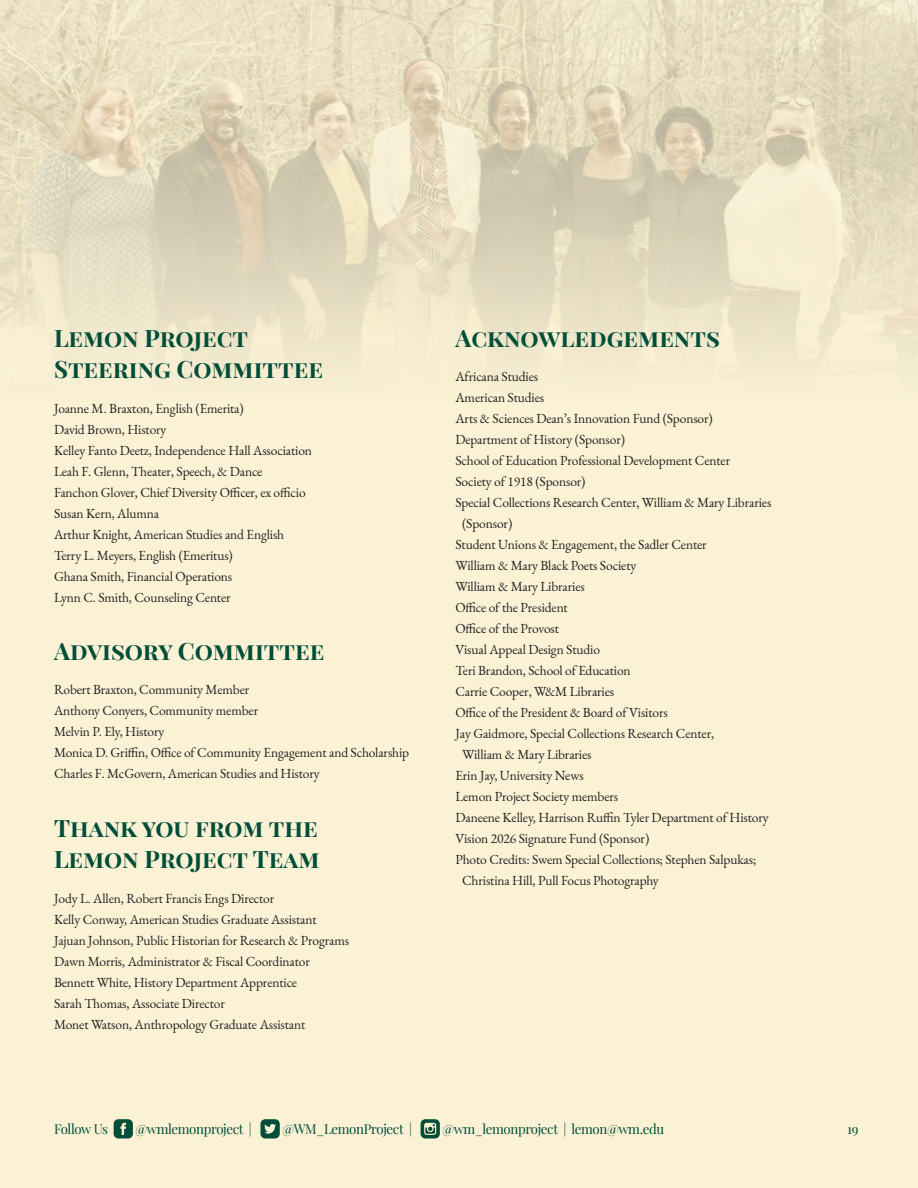
<style>
.page{position:relative;width:918px;height:1188px;background:#fbf2d6}
.page>*{position:absolute;margin:0;border:0;box-sizing:border-box;transform-origin:0 0}
.t1{font:700 24px/31.3px "Playfair Display";color:#004e38}
.t2{font:13.5px/21px "EB Garamond";letter-spacing:-.01em;color:#231f20}
.t3{font:13.5px "Playfair Display";letter-spacing:-.025em;color:#004e38}
</style>
<div class="page">
<img style="left:0;top:0;width:918px;height:363px">
<svg style="left:114px;top:1119px;width:19px;height:19px"></svg>
<svg style="left:260px;top:1119px;width:20px;height:19px"></svg>
<svg style="left:421px;top:1119px;width:19px;height:19px"></svg>
<h1 class="t1" style="left:54px;top:320px;width:270px">Lemon Project<br>Steering Committee</h1>
<p class="t2" style="left:54px;top:398px;width:260px">Joanne M. Braxton, English (Emerita)<br>David Brown, History<br>Kelley Fanto Deetz, Independence Hall Association Leah F. Glenn, Theater, Speech, &amp; Dance<br>Fanchon Glover, Chief Diversity Officer, ex officio Susan Kern, Alumna<br>Arthur Knight, American Studies and English Terry L. Meyers, English (Emeritus)<br>Ghana Smith, Financial Operations<br>Lynn C. Smith, Counseling Center</p>
<h1 class="t1" style="left:54px;top:633px;width:272px">Advisory Committee</h1>
<p class="t2" style="left:54px;top:679px;width:357px">Robert Braxton, Community Member<br>Anthony Conyers, Community member<br>Melvin P. Ely, History<br>Monica D. Griffin, Office of Community Engagement and Scholarship Charles F. McGovern, American Studies and History</p>
<h1 class="t1" style="left:54px;top:810px;width:267px">Thank you from the<br>Lemon Project Team</h1>
<p class="t2" style="left:54px;top:888px;width:297px">Jody L. Allen, Robert Francis Engs Director<br>Kelly Conway, American Studies Graduate Assistant Jajuan Johnson, Public Historian for Research &amp; Programs Dawn Morris, Administrator &amp; Fiscal Coordinator Bennett White, History Department Apprentice<br>Sarah Thomas, Associate Director<br>Monet Watson, Anthropology Graduate Assistant</p>
<h1 class="t1" style="left:455px;top:320px;width:266px">Acknowledgements</h1>
<p class="t2" style="left:455px;top:366px;width:84px">Africana Studies</p>
<p class="t2" style="left:455px;top:387px;width:90px">American Studies</p>
<p class="t2" style="left:455px;top:408px;width:259px">Arts &amp; Sciences Dean’s Innovation Fund (Sponsor)</p>
<p class="t2" style="left:455px;top:429px;width:171px">Department of History (Sponsor)</p>
<p class="t2" style="left:455px;top:450px;width:276px">School of Education Professional Development Center</p>
<p class="t2" style="left:455px;top:471px;width:132px">Society of 1918 (Sponsor)</p>
<p class="t2" style="left:455px;top:492px;width:317px">Special Collections Research Center, William &amp; Mary Libraries</p>
<p class="t2" style="left:462px;top:513px;width:52px">(Sponsor)</p>
<p class="t2" style="left:455px;top:534px;width:253px">Student Unions &amp; Engagement, the Sadler Center</p>
<p class="t2" style="left:455px;top:555px;width:182px">William &amp; Mary Black Poets Society</p>
<p class="t2" style="left:455px;top:576px;width:131px">William &amp; Mary Libraries</p>
<p class="t2" style="left:455px;top:597px;width:114px">Office of the President</p>
<p class="t2" style="left:455px;top:618px;width:105px">Office of the Provost</p>
<p class="t2" style="left:455px;top:639px;width:146px">Visual Appeal Design Studio</p>
<p class="t2" style="left:455px;top:660px;width:177px">Teri Brandon, School of Education</p>
<p class="t2" style="left:455px;top:681px;width:160px">Carrie Cooper, W&amp;M Libraries</p>
<p class="t2" style="left:455px;top:702px;width:214px">Office of the President &amp; Board of Visitors</p>
<p class="t2" style="left:455px;top:723px;width:260px">Jay Gaidmore, Special Collections Research Center,</p>
<p class="t2" style="left:462px;top:744px;width:131px">William &amp; Mary Libraries</p>
<p class="t2" style="left:455px;top:765px;width:130px">Erin Jay, University News</p>
<p class="t2" style="left:455px;top:786px;width:164px">Lemon Project Society members</p>
<p class="t2" style="left:455px;top:807px;width:315px">Daneene Kelley, Harrison Ruffin Tyler Department of History</p>
<p class="t2" style="left:455px;top:828px;width:195px">Vision 2026 Signature Fund (Sponsor)</p>
<p class="t2" style="left:455px;top:849px;width:302px">Photo Credits: Swem Special Collections; Stephen Salpukas;</p>
<p class="t2" style="left:462px;top:870px;width:198px">Christina Hill, Pull Focus Photography</p>
<p class="t3" style="left:54px;top:1118px;width:56px">Follow Us</p>
<p class="t3" style="left:136px;top:1118px;width:118px">@wmlemonproject |</p>
<p class="t3" style="left:282px;top:1118px;width:131px">@WM_LemonProject |</p>
<p class="t3" style="left:442px;top:1118px;width:223px">@wm_lemonproject | lemon@wm.edu</p>
<p class="t3" style="left:847px;top:1118px;width:13px">19</p>
</div>
